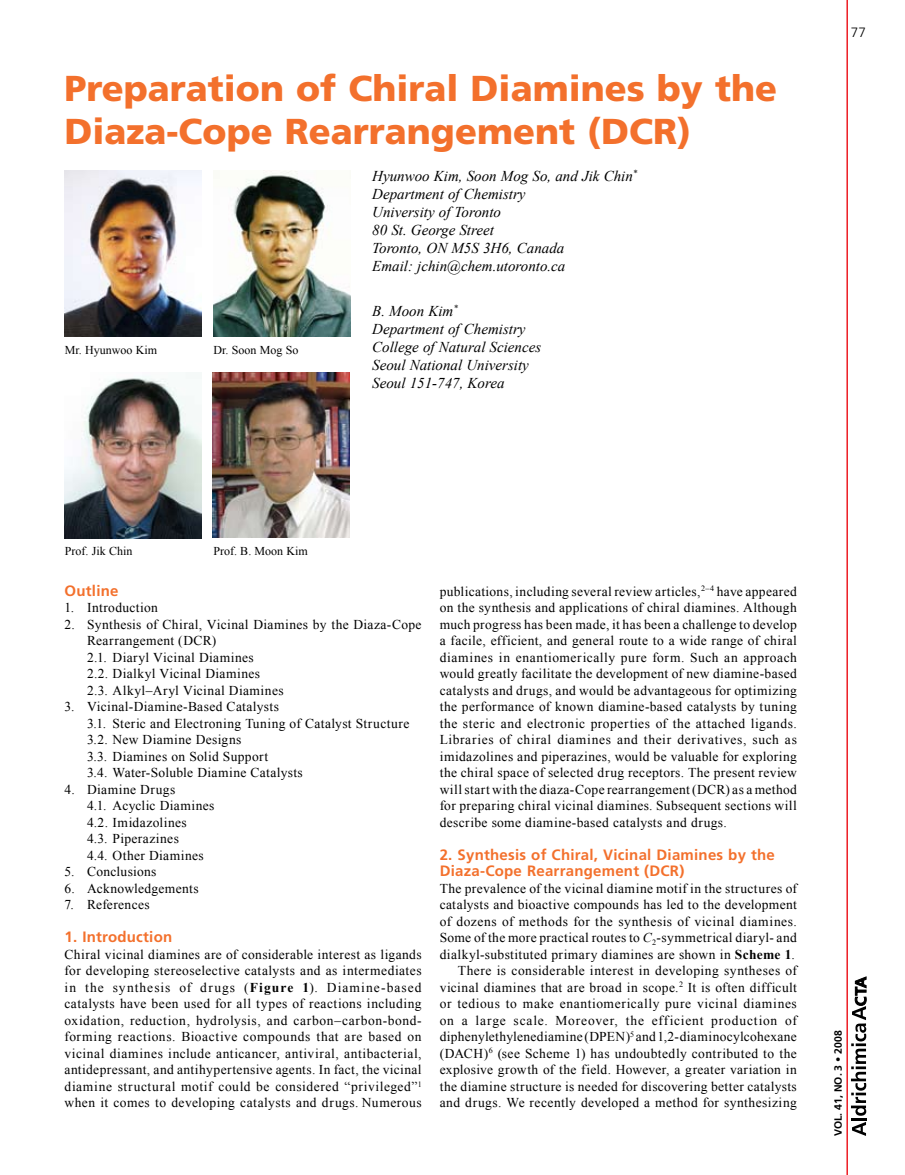
<style>
.page{position:relative;width:905px;height:1175px;background:#fff}
.page>*{position:absolute;margin:0;border:0;box-sizing:border-box;transform-origin:0 0}
.t1{font:900 36px/43.2px "Frutiger";color:#f3702c}
.t2{font:italic 15px/18px "Times New Roman";color:#000}
.t3{font:700 15px/16.5px "Frutiger";letter-spacing:.015em;color:#f3702c}
.t4{font:13.5px/16.5px "Times New Roman";letter-spacing:.03em;color:#000}
.t5{font:300 13.5px "Frutiger";color:#000}
.t6{font:12px "Times New Roman";color:#000}
.t7{font:700 10.5px "Frutiger";color:#000}
.s1{font-weight:700}
.s2{font-style:italic}
</style>
<div class="page">
<hr style="left:846px;top:0;width:2px;height:1174px;background:#ed1c24">
<svg style="left:852px;top:1122px;width:14px;height:13px"></svg>
<hr style="left:850px;top:1117px;width:16px;height:3px;background:#000">
<svg style="left:851px;top:976px;width:15px;height:139px"></svg>
<img style="left:213px;top:171px;width:137px;height:166px">
<img style="left:65px;top:376px;width:136px;height:162px">
<img style="left:213px;top:372px;width:136px;height:166px">
<img style="left:64px;top:171px;width:137px;height:166px">
<h1 class="t1" style="left:64px;top:67px;width:714px">Preparation of Chiral Diamines by the<br>Diaza-Cope Rearrangement (DCR)</h1>
<p class="t2" style="left:372px;top:167px;width:267px">Hyunwoo Kim, Soon Mog So, and Jik Chin<sup>*<br></sup>Department of Chemistry<br>University of Toronto<br>80 St. George Street<br>Toronto, ON M5S 3H6, Canada<br>Email: jchin@chem.utoronto.ca</p>
<p class="t2" style="left:372px;top:302px;width:171px">B. Moon Kim<sup>*<br></sup>Department of Chemistry<br>College of Natural Sciences<br>Seoul National University<br>Seoul 151-747, Korea</p>
<p class="t6" style="left:65px;top:341px;width:94px">Mr. Hyunwoo Kim</p>
<p class="t6" style="left:213px;top:341px;width:86px">Dr. Soon Mog So</p>
<p class="t5" style="left:850px;top:25px;width:17px">77</p>
<p class="t6" style="left:65px;top:543px;width:69px">Prof. Jik Chin</p>
<p class="t6" style="left:213px;top:543px;width:96px">Prof. B. Moon Kim</p>
<p class="t3" style="left:64px;top:582px;width:55px">Outline</p>
<p class="t4" style="left:64px;top:599px;width:95px">1. Introduction</p>
<p class="t4" style="left:87px;top:616px;width:336px;text-indent:-23px">2. Synthesis of Chiral, Vicinal Diamines by the Diaza-Cope Rearrangement (DCR)<br>2.1. Diaryl Vicinal Diamines<br>2.2. Dialkyl Vicinal Diamines<br>2.3. Alkyl–Aryl Vicinal Diamines</p>
<p class="t4" style="left:87px;top:698px;width:324px;text-indent:-23px">3. Vicinal-Diamine-Based Catalysts<br>3.1. Steric and Electroning Tuning of Catalyst Structure 3.2. New Diamine Designs<br>3.3. Diamines on Solid Support<br>3.4. Water-Soluble Diamine Catalysts</p>
<p class="t4" style="left:87px;top:780px;width:129px;text-indent:-23px">4. Diamine Drugs<br>4.1. Acyclic Diamines<br>4.2. Imidazolines<br>4.3. Piperazines<br>4.4. Other Diamines</p>
<p class="t4" style="left:64px;top:863px;width:93px">5. Conclusions</p>
<p class="t4" style="left:64px;top:879px;width:136px">6. Acknowledgements</p>
<p class="t4" style="left:64px;top:896px;width:87px">7. References</p>
<p class="t3" style="left:64px;top:929px;width:109px">1. Introduction</p>
<p class="t4" style="left:64px;top:946px;width:359px;text-align:justify">Chiral vicinal diamines are of considerable interest as ligands for developing stereoselective catalysts and as intermediates in the synthesis of drugs (<span class="s1">Figure 1</span>). Diamine-based catalysts have been used for all types of reactions including oxidation, reduction, hydrolysis, and carbon–carbon-bond&shy;forming reactions. Bioactive compounds that are based on vicinal diamines include anticancer, antiviral, antibacterial, antidepressant, and antihypertensive agents. In fact, the vicinal diamine structural motif could be considered “privileged”<sup>1 </sup>when it comes to developing catalysts and drugs. Numerous</p>
<p class="t4" style="left:439px;top:583px;width:359px;text-align:justify">publications, including several review articles,<sup>2–4</sup> have appeared on the synthesis and applications of chiral diamines. Although much progress has been made, it has been a challenge to develop a facile, efficient, and general route to a wide range of chiral diamines in enantiomerically pure form. Such an approach would greatly facilitate the development of new diamine-based catalysts and drugs, and would be advantageous for optimizing the performance of known diamine-based catalysts by tuning the steric and electronic properties of the attached ligands.<br>Libraries of chiral diamines and their derivatives, such as imidazolines and piperazines, would be valuable for exploring the chiral space of selected drug receptors. The present review will start with the diaza-Cope rearrangement (DCR) as a method for preparing chiral vicinal diamines. Subsequent sections will describe some diamine-based catalysts and drugs.</p>
<p class="t3" style="left:440px;top:846px;width:337px">2. Synthesis of Chiral, Vicinal Diamines by the<br>Diaza-Cope Rearrangement (DCR)</p>
<p class="t4" style="left:439px;top:880px;width:359px;text-align:right">The prevalence of the vicinal diamine motif in the structures of catalysts and bioactive compounds has led to the development of dozens of methods for the synthesis of vicinal diamines.<br>Some of the more practical routes to <span class="s2">C</span><sub>2</sub>-symmetrical diaryl- and dialkyl-substituted primary diamines are shown in <span class="s1">Scheme 1</span>.<br>There is considerable interest in developing syntheses of vicinal diamines that are broad in scope.<sup>2</sup> It is often difficult or tedious to make enantiomerically pure vicinal diamines on a large scale. Moreover, the efficient production of diphenylethylenediamine (DPEN)<sup>5</sup> and 1,2-diaminocylcohexane (DACH)<sup>6</sup> (see Scheme 1) has undoubtedly contributed to the explosive growth of the field. However, a greater variation in the diamine structure is needed for discovering better catalysts and drugs. We recently developed a method for synthesizing</p>
<p class="t7" style="left:832px;top:1136px;width:107px;rotate:-90deg">VOL. 41, NO. 3 • 2008</p>
</div>
